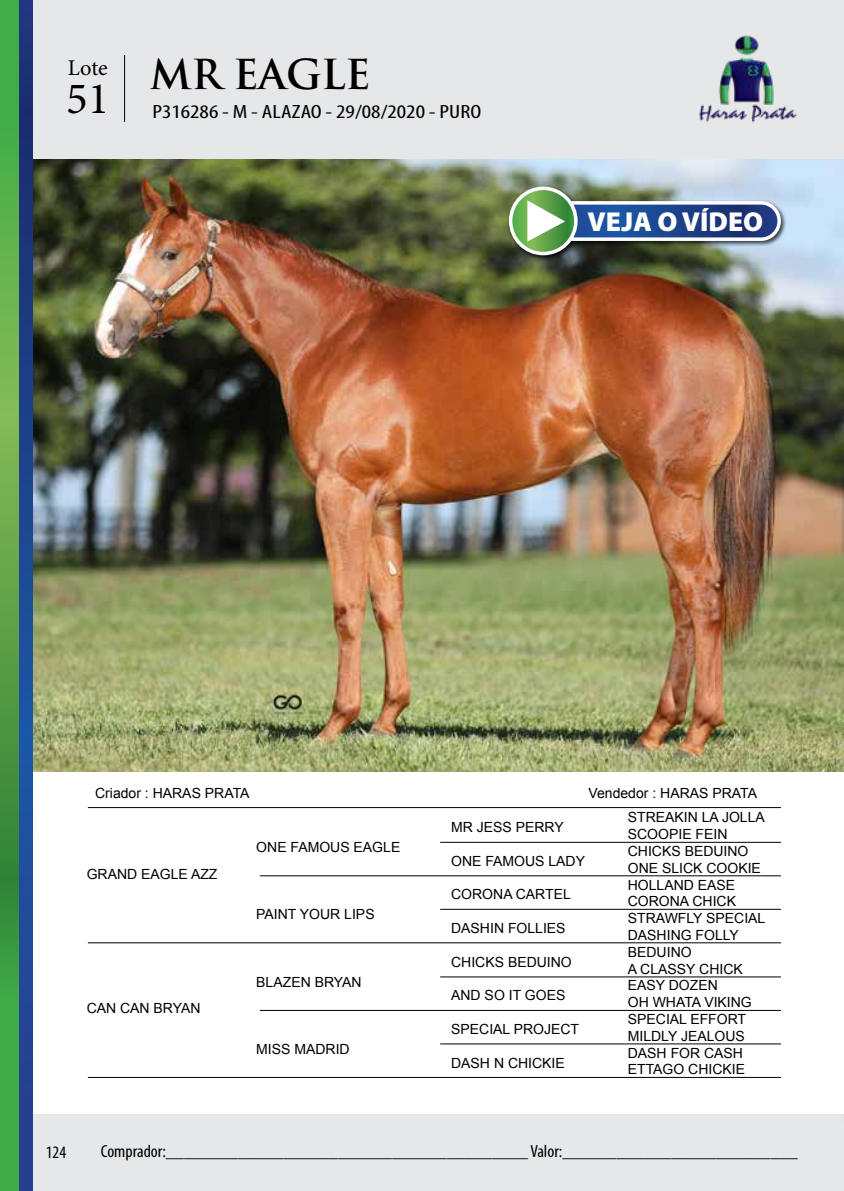
<style>
.page{position:relative;width:844px;height:1191px;background:#fff}
.page>*{position:absolute;margin:0;border:0;box-sizing:border-box;transform-origin:0 0}
.t1{font:44.98px "Minion Pro";color:#000}
.t2{font:700 40.25px "Trajan Pro";letter-spacing:-.01em;color:#000}
.t3{font:900 27.47px "Myriad Pro";color:#fff}
.t4{font:22.4px "Minion Pro";color:#000}
.t5{font:condensed 19.25px "Myriad Pro";color:#000;scale:1.27 1}
.t6{font:condensed 17.5px "Myriad Pro";color:#000}
.t7{font:14px/16.8px "Arial";color:#000}
</style>
<div class="page">
<div style="left:33px;top:0;width:810px;height:160px;background:#e6e7e8"></div>
<div style="left:0;top:1114px;width:843px;height:77px;background:#e6e7e8"></div>
<hr style="left:88px;top:807px;width:692px;height:1px;background:#000">
<hr style="left:88px;top:942px;width:692px;height:1px;background:#000">
<hr style="left:260px;top:875px;width:520px;height:1px;background:#000">
<hr style="left:260px;top:1010px;width:520px;height:1px;background:#000">
<hr style="left:440px;top:842px;width:340px;height:1px;background:#000">
<hr style="left:440px;top:909px;width:340px;height:1px;background:#000">
<hr style="left:440px;top:976px;width:340px;height:1px;background:#000">
<hr style="left:440px;top:1043px;width:340px;height:1px;background:#000">
<hr style="left:88px;top:1077px;width:692px;height:1px;background:#000">
<svg style="left:843px;top:1114px;width:1px;height:77px"></svg>
<img style="left:687px;top:27px;width:117px;height:95px">
<img style="left:33px;top:160px;width:810px;height:611px">
<hr style="left:124px;top:55px;width:1px;height:67px;background:#000">
<svg style="left:18px;top:0;width:15px;height:1191px;background:#214988"></svg>
<svg style="left:0;top:0;width:18px;height:1191px;background:#52a648"></svg>
<div style="left:507px;top:185px;width:280px;height:77px;background:#000;opacity:.75"></div>
<svg style="left:543px;top:203px;width:236px;height:36px;background:#1e448b"></svg>
<div style="left:541px;top:201px;width:239px;height:40px;border:4px solid #fff;border-radius:18px"></div>
<svg style="left:510px;top:188px;width:65px;height:65px;background:#6daf5d"></svg>
<div style="left:508px;top:187px;width:69px;height:68px;border:4px solid #fff;border-radius:50%"></div>
<svg style="left:527px;top:200px;width:38px;height:41px"></svg>
<h3 class="t4" style="left:68px;top:53px;width:41px">Lote</h3>
<h1 class="t1" style="left:66px;top:68px;width:45px">51</h1>
<h2 class="t2" style="left:150px;top:50px;width:222px">MR EAGLE</h2>
<h3 class="t5" style="left:152px;top:100px;width:260px">P316286 - M - ALAZAO - 29/08/2020 - PURO</h3>
<h3 class="t3" style="left:587px;top:203px;width:177px">VEJA O VÍDEO</h3>
<p class="t7" style="left:95px;top:784px;width:156px">Criador : HARAS PRATA</p>
<p class="t7" style="left:588px;top:784px;width:170px">Vendedor : HARAS PRATA</p>
<p class="t7" style="left:87px;top:865px;width:132px">GRAND EAGLE AZZ</p>
<p class="t7" style="left:87px;top:1000px;width:115px">CAN CAN BRYAN</p>
<p class="t7" style="left:256px;top:839px;width:145px">ONE FAMOUS EAGLE</p>
<p class="t7" style="left:256px;top:906px;width:120px">PAINT YOUR LIPS</p>
<p class="t7" style="left:256px;top:973px;width:107px">BLAZEN BRYAN</p>
<p class="t7" style="left:256px;top:1040px;width:95px">MISS MADRID</p>
<p class="t7" style="left:451px;top:819px;width:114px">MR JESS PERRY</p>
<p class="t7" style="left:451px;top:852px;width:135px">ONE FAMOUS LADY</p>
<p class="t7" style="left:451px;top:886px;width:121px">CORONA CARTEL</p>
<p class="t7" style="left:451px;top:920px;width:116px">DASHIN FOLLIES</p>
<p class="t7" style="left:451px;top:953px;width:122px">CHICKS BEDUINO</p>
<p class="t7" style="left:451px;top:987px;width:116px">AND SO IT GOES</p>
<p class="t7" style="left:451px;top:1020px;width:129px">SPECIAL PROJECT</p>
<p class="t7" style="left:451px;top:1054px;width:115px">DASH N CHICKIE</p>
<p class="t7" style="left:627px;top:809px;width:139px">STREAKIN LA JOLLA<br>SCOOPIE FEIN<br>CHICKS BEDUINO<br>ONE SLICK COOKIE<br>HOLLAND EASE<br>CORONA CHICK<br>STRAWFLY SPECIAL<br>DASHING FOLLY<br>BEDUINO<br>A CLASSY CHICK<br>EASY DOZEN<br>OH WHATA VIKING<br>SPECIAL EFFORT<br>MILDLY JEALOUS<br>DASH FOR CASH<br>ETTAGO CHICKIE</p>
<p class="t6" style="left:46px;top:1141px;width:22px">124</p>
<p class="t6" style="left:101px;top:1140px;width:698px">Comprador:________________________________________ Valor:__________________________</p>
</div>
